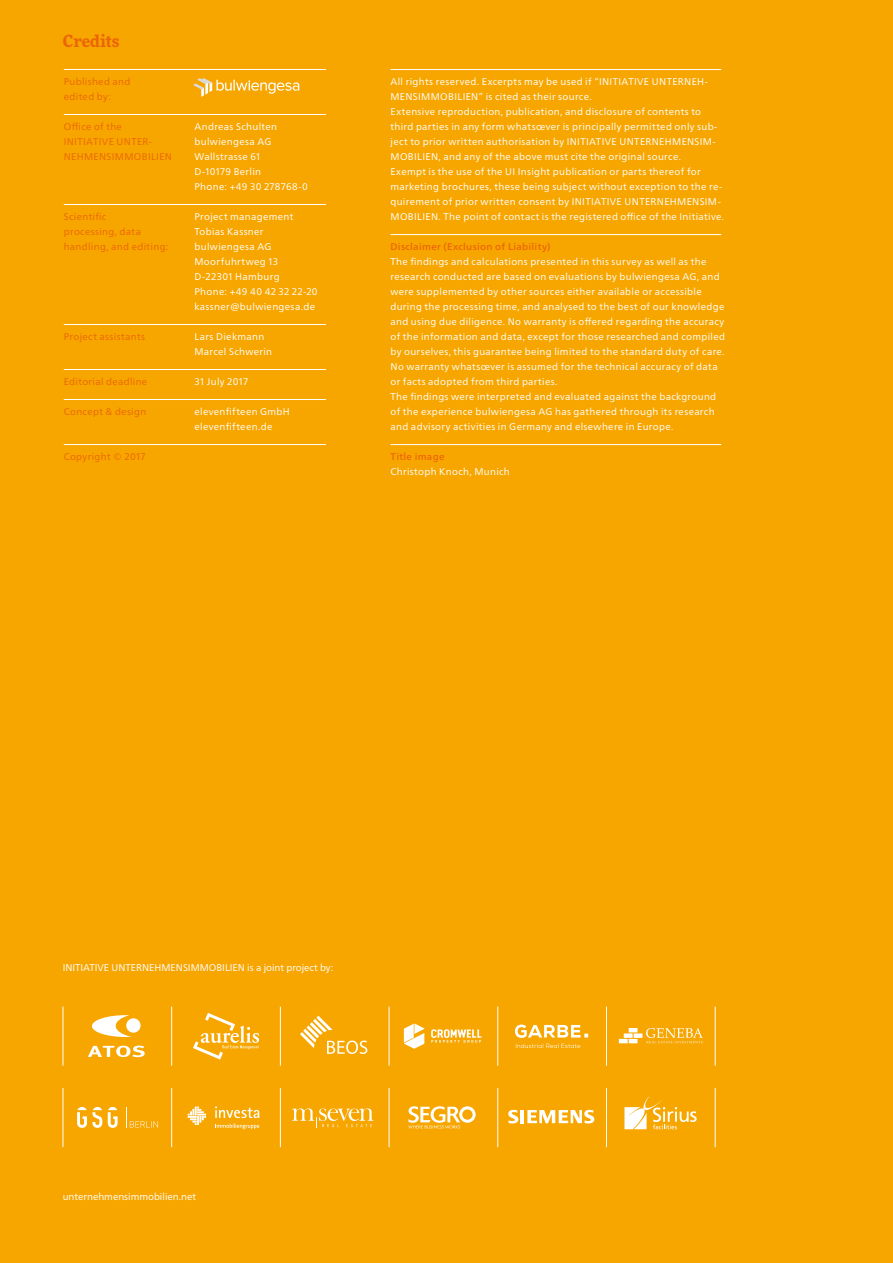
<style>
.page{position:relative;width:893px;height:1263px;background:#f7a600}
.page>*{position:absolute;margin:0;border:0;box-sizing:border-box;transform-origin:0 0}
.t1{font:700 16.5px "More Pro";color:#ec6608}
.t2{font:9.75px/15px "Frutiger Neue LTW1 G";letter-spacing:.035em;color:#fff}
.t3{font:9.75px/15px "Frutiger Neue LTW1 G";letter-spacing:.035em;color:#ec6608}
.t4{font:9.75px "Frutiger Neue LTW1 G";color:#fff}
.t5{font:500 9.75px "Frutiger Neue LTW1 G";letter-spacing:.03em;color:#ec6608}
</style>
<div class="page">
<svg style="left:193px;top:78px;width:106px;height:19px"></svg>
<hr style="left:63px;top:1088px;width:1px;height:59px;background:#fff">
<svg style="left:408px;top:1106px;width:68px;height:22px"></svg>
<svg style="left:624px;top:1097px;width:73px;height:32px"></svg>
<svg style="left:188px;top:1106px;width:18px;height:19px"></svg>
<svg style="left:215px;top:1106px;width:44px;height:23px"></svg>
<svg style="left:292px;top:1108px;width:82px;height:19px"></svg>
<svg style="left:508px;top:1110px;width:10px;height:13px"></svg>
<hr style="left:520px;top:1110px;width:4px;height:13px;background:#fff">
<svg style="left:527px;top:1110px;width:67px;height:13px"></svg>
<svg style="left:77px;top:1107px;width:41px;height:21px"></svg>
<svg style="left:126px;top:1107px;width:32px;height:21px"></svg>
<svg style="left:404px;top:1023px;width:77px;height:25px"></svg>
<svg style="left:193px;top:1013px;width:66px;height:46px"></svg>
<svg style="left:300px;top:1016px;width:67px;height:38px"></svg>
<hr style="left:280px;top:1007px;width:1px;height:59px;background:#fff">
<hr style="left:280px;top:1088px;width:1px;height:59px;background:#fff">
<hr style="left:171px;top:1007px;width:1px;height:59px;background:#fff">
<hr style="left:171px;top:1088px;width:1px;height:59px;background:#fff">
<hr style="left:63px;top:1007px;width:1px;height:59px;background:#fff">
<hr style="left:389px;top:1007px;width:1px;height:59px;background:#fff">
<hr style="left:389px;top:1088px;width:1px;height:59px;background:#fff">
<hr style="left:497px;top:1007px;width:1px;height:59px;background:#fff">
<hr style="left:497px;top:1088px;width:1px;height:59px;background:#fff">
<hr style="left:606px;top:1007px;width:1px;height:59px;background:#fff">
<hr style="left:606px;top:1088px;width:1px;height:59px;background:#fff">
<hr style="left:715px;top:1007px;width:1px;height:59px;background:#fff">
<hr style="left:715px;top:1088px;width:1px;height:59px;background:#fff">
<svg style="left:646px;top:1028px;width:57px;height:15px"></svg>
<svg style="left:629px;top:1028px;width:8px;height:4px"></svg>
<div style="left:634px;top:1033px;width:8px;height:5px;background:#fff"></div>
<div style="left:624px;top:1033px;width:9px;height:5px;background:#fff"></div>
<svg style="left:619px;top:1039px;width:18px;height:4px"></svg>
<svg style="left:88px;top:1045px;width:57px;height:12px"></svg>
<svg style="left:92px;top:1015px;width:39px;height:22px"></svg>
<div style="left:126px;top:1018px;width:15px;height:15px;background:#fff;border-radius:50%"></div>
<svg style="left:515px;top:1024px;width:73px;height:24px"></svg>
<hr style="left:64px;top:69px;width:262px;height:1px;background:#fff">
<hr style="left:64px;top:114px;width:262px;height:1px;background:#fff">
<hr style="left:64px;top:204px;width:262px;height:1px;background:#fff">
<hr style="left:64px;top:324px;width:262px;height:1px;background:#fff">
<hr style="left:64px;top:369px;width:262px;height:1px;background:#fff">
<hr style="left:64px;top:399px;width:262px;height:1px;background:#fff">
<hr style="left:64px;top:444px;width:262px;height:1px;background:#fff">
<hr style="left:390px;top:69px;width:331px;height:1px;background:#fff">
<hr style="left:390px;top:234px;width:331px;height:1px;background:#fff">
<hr style="left:390px;top:444px;width:331px;height:1px;background:#fff">
<h1 class="t1" style="left:63px;top:28px;width:58px">Credits</h1>
<p class="t3" style="left:64px;top:74px;width:68px">Published and edited by:</p>
<p class="t3" style="left:64px;top:119px;width:60px">Office of the<br>Initiati</p>
<p class="t3" style="left:64px;top:134px;width:102px;text-indent:38px">ve UNTER-<br>NEHMENSIMMOBILIEN</p>
<p class="t3" style="left:64px;top:209px;width:106px">Scientific<br>processing, data handling, and editing:</p>
<p class="t3" style="left:64px;top:329px;width:83px">Project assistants</p>
<p class="t3" style="left:64px;top:374px;width:85px">Editorial deadline</p>
<p class="t3" style="left:64px;top:404px;width:84px">Concept &amp; design</p>
<p class="t3" style="left:64px;top:449px;width:83px">Copyright © 2017</p>
<p class="t2" style="left:194px;top:119px;width:115px">Andreas Schulten bulwiengesa AG<br>Wallstrasse 61<br>D-10179 Berlin<br>Phone: +49 30 278768-0</p>
<p class="t2" style="left:194px;top:209px;width:125px">Project management<br>Tobias Kassner bulwiengesa AG<br>Moorfuhrtweg 13<br>D-22301 Hamburg<br>Phone: +49 40 42 32 22-20 kassner@bulwiengesa.de</p>
<p class="t2" style="left:194px;top:329px;width:79px">Lars Diekmann<br>Marcel Schwerin</p>
<p class="t2" style="left:194px;top:374px;width:55px">31 July 2017</p>
<p class="t2" style="left:194px;top:404px;width:97px">elevenfifteen GmbH elevenfifteen.de</p>
<p class="t2" style="left:390px;top:74px;width:335px">All rights reserved. Excerpts may be used if “IN ITIATIVE UNTERNE H-MENSIMMOBILIEN ” is cited as their source.<br>Extensive reproduction, publication, and disclosure of contents to third parties in any form whatsoever is principally permitted only sub&shy;ject to prior written authorisation by IN ITIATIVE UNTERNE HMEN SIM-MOBILIEN, and any of the above must cite the original source.<br>Exempt is the use of the UI Insight publication or parts thereof for marketing brochures, these being subject without exception to the re&shy;quirement of prior written consent by IN ITIATIVE UNTERNEHMENSIM-MOBILIEN . The point of contact is the registered office of the Initiative.</p>
<p class="t5" style="left:390px;top:241px;width:162px">Disclaimer (Exclusion of Liability)</p>
<p class="t2" style="left:390px;top:254px;width:336px">The findings and calculations presented in this survey as well as the research conducted are based on evaluations by bulwiengesa AG, and were supplemented by other sources either available or accessible during the processing time, and analysed to the best of our knowledge and using due diligence. No warranty is offered regarding the accuracy of the information and data, except for those researched and compiled by ourselves, this guarantee being limited to the standard duty of care.<br>N o warranty whatsoever is assumed for the technical accuracy of data or facts adopted from third parties.<br>The findings were interpreted and evaluated against the background of the experience bulwiengesa AG has gathered through its research and advisory activities in Germany and elsewhere in Europe.</p>
<p class="t5" style="left:390px;top:451px;width:56px">Title image</p>
<p class="t2" style="left:390px;top:464px;width:121px">Christoph Knoch, Munich</p>
<p class="t4" style="left:63px;top:962px;width:272px">INITIATIVE UNTERNEHMENSIMMOBILIEN is a joint project by:</p>
<p class="t4" style="left:63px;top:1190px;width:135px">unternehmensimmobilien.net</p>
</div>
